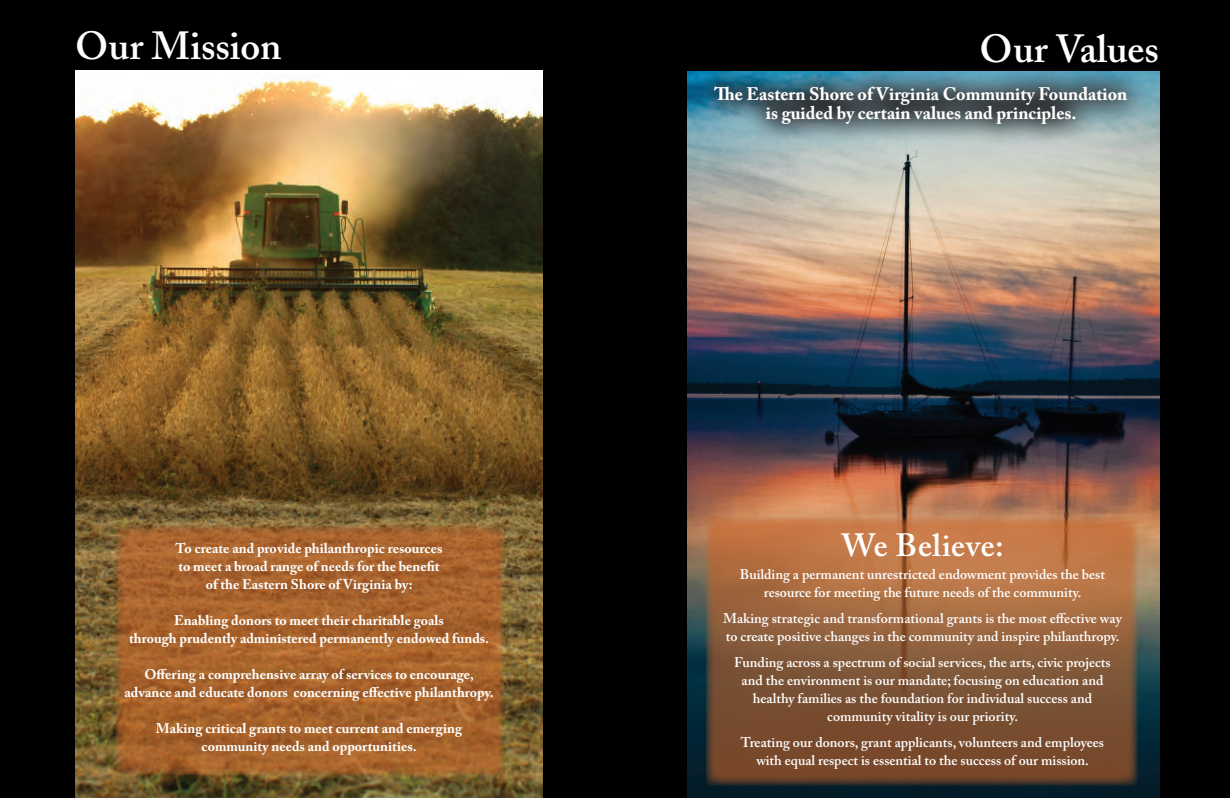
<style>
.page{position:relative;width:1230px;height:798px;background:#fff}
.page>*{position:absolute;margin:0;border:0;box-sizing:border-box;transform-origin:0 0}
.t1{font:600 39px "Adobe Caslon";color:#fff}
.t2{font:600 32px "Adobe Caslon Pro";letter-spacing:.015em;color:#fff}
.t3{font:700 18px "Adobe Caslon Pro";color:#fff}
.t4{font:600 14px/18px "Adobe Caslon Pro";color:#fff}
.t5{font:700 14px "Adobe Caslon Pro";color:#fff}
</style>
<div class="page">
<div style="left:3px;top:0;width:612px;height:69px;background:#000001"></div>
<div style="left:0;top:0;width:75px;height:798px;background:#000001"></div>
<img style="left:75px;top:76px;width:468px;height:722px">
<div style="left:543px;top:3px;width:72px;height:795px;background:#000001"></div>
<svg style="left:116px;top:525px;width:388px;height:250px;background:#a6622c"></svg>
<div style="left:615px;top:3px;width:615px;height:795px;background:#000001"></div>
<img style="left:687px;top:71px;width:473px;height:727px">
<div style="left:615px;top:0;width:615px;height:69px;background:#000001"></div>
<svg style="left:706px;top:517px;width:431px;height:269px;background:#925e3a"></svg>
<svg style="left:688px;top:71px;width:459px;height:74px;background:#5e7f8a"></svg>
<p class="t1" style="left:75px;top:23px;width:208px">Our Mission</p>
<p class="t5" style="left:176px;top:540px;width:268px">To create and provide philanthropic resources</p>
<p class="t5" style="left:178px;top:558px;width:263px">to meet a broad range of needs for the benefit</p>
<p class="t5" style="left:206px;top:576px;width:208px">of the Eastern Shore of Virginia by:</p>
<p class="t5" style="left:174px;top:612px;width:272px">Enabling donors to meet their charitable goals</p>
<p class="t5" style="left:129px;top:630px;width:362px">through prudently administered permanently endowed funds.</p>
<p class="t5" style="left:144px;top:666px;width:331px">Offering a comprehensive array of services to encourage,</p>
<p class="t5" style="left:125px;top:684px;width:371px">advance and educate donors concerning effective philanthropy.</p>
<p class="t5" style="left:156px;top:720px;width:308px">Making critical grants to meet current and emerging</p>
<p class="t5" style="left:202px;top:738px;width:217px">community needs and opportunities.</p>
<p class="t1" style="left:980px;top:26px;width:181px">Our Values</p>
<p class="t3" style="left:715px;top:83px;width:414px">The Eastern Shore of Virginia Community Foundation</p>
<p class="t3" style="left:766px;top:102px;width:312px">is guided by certain values and principles.</p>
<p class="t2" style="left:841px;top:527px;width:164px">We Believe:</p>
<p class="t4" style="left:740px;top:565px;width:367px">Building a permanent unrestricted endowment provides the best</p>
<p class="t4" style="left:764px;top:583px;width:319px">resource for meeting the future needs of the community.</p>
<p class="t4" style="left:723px;top:609px;width:400px">Making strategic and transformational grants is the most effective way to create positive changes in the community and inspire philanthropy.</p>
<p class="t4" style="left:734px;top:653px;width:378px">Funding across a spectrum of social services, the arts, civic projects</p>
<p class="t4" style="left:742px;top:671px;width:363px">and the environment is our mandate; focusing on education and</p>
<p class="t4" style="left:753px;top:689px;width:341px">healthy families as the foundation for individual success and</p>
<p class="t4" style="left:827px;top:707px;width:193px">community vitality is our priority.</p>
<p class="t4" style="left:741px;top:733px;width:365px">Treating our donors, grant applicants, volunteers and employees</p>
<p class="t4" style="left:756px;top:751px;width:334px">with equal respect is essential to the success of our mission.</p>
</div>
